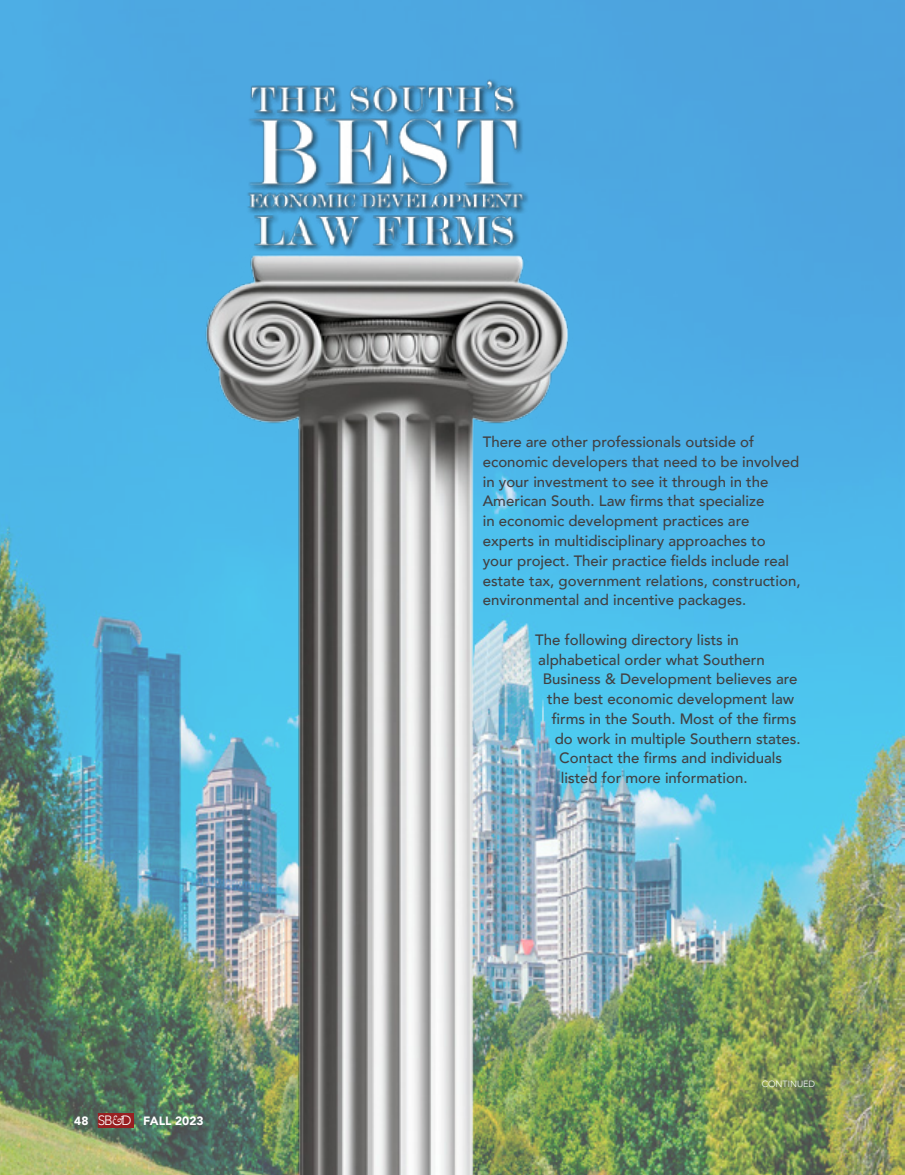
<style>
.page{position:relative;width:905px;height:1175px;background:#fff}
.page>*{position:absolute;margin:0;border:0;box-sizing:border-box;transform-origin:0 0}
.t1{font:500 15px/19.8px "Avenir";color:#414042}
.t2{font:900 12px "Avenir";color:#fff}
.t3{font:300 9px "Avenir";color:#fff}
.s1{font-weight:300;font-size:13.5px}
.s2{font-family:"Adobe Caslon Pro";font-weight:400;font-style:italic;font-size:13.5px}
</style>
<div class="page">
<img style="left:0;top:0;width:904px;height:1174px">
<img style="left:194px;top:268px;width:382px;height:906px">
<img style="left:144px;top:0;width:662px;height:268px">
<div style="left:98px;top:1113px;width:36px;height:15px;background:#981f21"></div>
<p class="t2" style="left:74px;top:1110px;width:131px">48 <span class="s1">SB</span><span class="s2">&amp;</span><span class="s1">D</span> FALL 2023</p>
<p class="t1" style="left:482px;top:431px;width:319px">There are other professionals outside of economic developers that need to be involved in your investment to see it through in the American South. Law firms that specialize<br>in economic development practices are experts in multidisciplinary approaches to<br>your project. Their practice fields include real estate tax, government relations, construction, environmental and incentive packages.</p>
<p class="t1" style="left:535px;top:629px;width:205px">The following directory lists in</p>
<p class="t1" style="left:538px;top:648px;width:228px">alphabetical order what Southern</p>
<p class="t1" style="left:542px;top:668px;width:256px">Business &amp; Development believes are</p>
<p class="t1" style="left:547px;top:688px;width:248px">the best economic development law</p>
<p class="t1" style="left:551px;top:708px;width:246px">firms in the South. Most of the firms</p>
<p class="t1" style="left:554px;top:727px;width:247px">do work in multiple Southern states.</p>
<p class="t1" style="left:559px;top:747px;width:224px">Contact the firms and individuals</p>
<p class="t1" style="left:560px;top:767px;width:188px">listed for more information.</p>
<p class="t3" style="left:761px;top:1078px;width:55px">CONTINUED</p>
</div>
